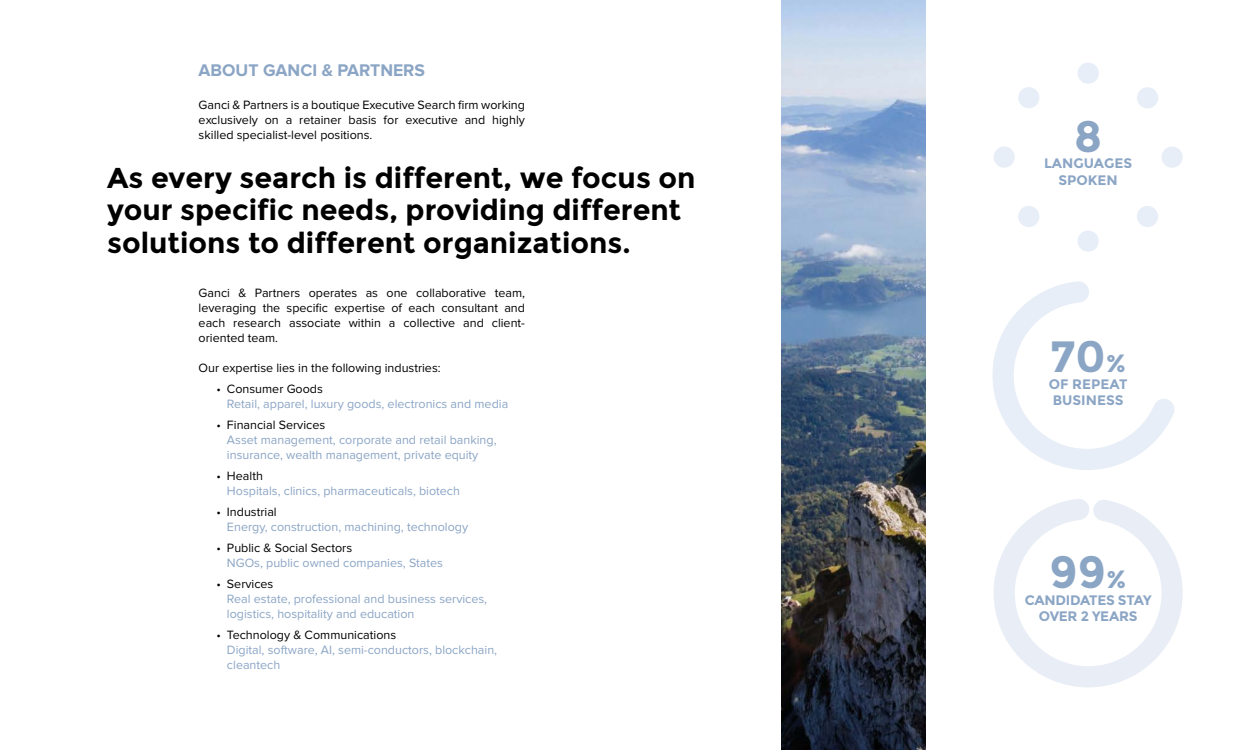
<style>
.page{position:relative;width:1250px;height:750px;background:#fff}
.page>*{position:absolute;margin:0;border:0;box-sizing:border-box;transform-origin:0 0}
.t1{font:700 45px "Montserrat";color:#8ba5c5}
.t2{font:700 43.75px "Montserrat";color:#8ba5c5}
.t3{font:700 28.75px/32.5px "Montserrat";color:#000}
.t4{font:700 17.5px "Proxima Nova";color:#8ba5c5}
.t5{font:700 13.75px/16.5px "Montserrat";color:#8ba5c5;text-align:center}
.t6{font:700 13.75px/16.5px "Montserrat";letter-spacing:-.02em;color:#8ba5c5;text-align:center}
.t7{font:12.5px/15px "Proxima Nova";color:#000;text-align:justify}
.t8{font:12.5px/15px "Proxima Nova";color:#8ba5c5}
.s1{font-size:25px}
</style>
<div class="page">
<img style="left:781px;top:0;width:145px;height:750px">
<svg style="left:994px;top:63px;width:189px;height:189px"></svg>
<svg style="left:992px;top:281px;width:183px;height:189px"></svg>
<svg style="left:994px;top:499px;width:189px;height:188px"></svg>
<h3 class="t4" style="left:199px;top:63px;width:228px">ABOUT GANCI &amp; PARTNERS</h3>
<p class="t7" style="left:199px;top:98px;width:328px">Ganci &amp; Partners is a boutique Executive Search firm working exclusively on a retainer basis for executive and highly skilled specialist-level positions.</p>
<h3 class="t3" style="left:107px;top:161px;width:590px">As every search is different, we focus on your specific needs, providing different solutions to different organizations.</h3>
<p class="t7" style="left:199px;top:286px;width:328px">Ganci &amp; Partners operates as one collaborative team, leveraging the specific expertise of each consultant and each research associate within a collective and client&shy;oriented team.</p>
<p class="t7" style="left:199px;top:361px;width:244px">Our expertise lies in the following industries:</p>
<p class="t7" style="left:216px;top:382px;width:108px">• Consumer Goods</p>
<p class="t8" style="left:227px;top:397px;width:283px">Retail, apparel, luxury goods, electronics and media</p>
<p class="t7" style="left:216px;top:418px;width:110px">• Financial Services</p>
<p class="t8" style="left:227px;top:433px;width:271px">Asset management, corporate and retail banking, insurance, wealth management, private equity</p>
<p class="t7" style="left:216px;top:469px;width:48px">• Health</p>
<p class="t8" style="left:227px;top:484px;width:235px">Hospitals, clinics, pharmaceuticals, biotech</p>
<p class="t7" style="left:216px;top:505px;width:62px">• Industrial</p>
<p class="t8" style="left:227px;top:520px;width:243px">Energy, construction, machining, technology</p>
<p class="t7" style="left:216px;top:541px;width:137px">• Public &amp; Social Sectors</p>
<p class="t8" style="left:227px;top:556px;width:218px">NGOs, public owned companies, States</p>
<p class="t7" style="left:216px;top:577px;width:59px">• Services</p>
<p class="t8" style="left:227px;top:592px;width:262px">Real estate, professional and business services, logistics, hospitality and education</p>
<p class="t7" style="left:216px;top:628px;width:181px">• Technology &amp; Communications</p>
<p class="t8" style="left:227px;top:643px;width:272px">Digital, software, AI, semi-conductors, blockchain, cleantech</p>
<h2 class="t2" style="left:1074px;top:110px;width:30px">8</h2>
<p class="t5" style="left:1044px;top:155px;width:90px">LANGUAGES<br>SPOKEN</p>
<h2 class="t2" style="left:1050px;top:331px;width:77px">70<span class="s1">%</span></h2>
<p class="t5" style="left:1049px;top:376px;width:80px;text-align:left">OF REPEAT<br>BUSINESS</p>
<h1 class="t1" style="left:1050px;top:546px;width:79px">99<span class="s1">%</span></h1>
<p class="t6" style="left:1025px;top:592px;width:128px">CANDIDATES STAY<br>OVER 2 YEARS</p>
</div>
